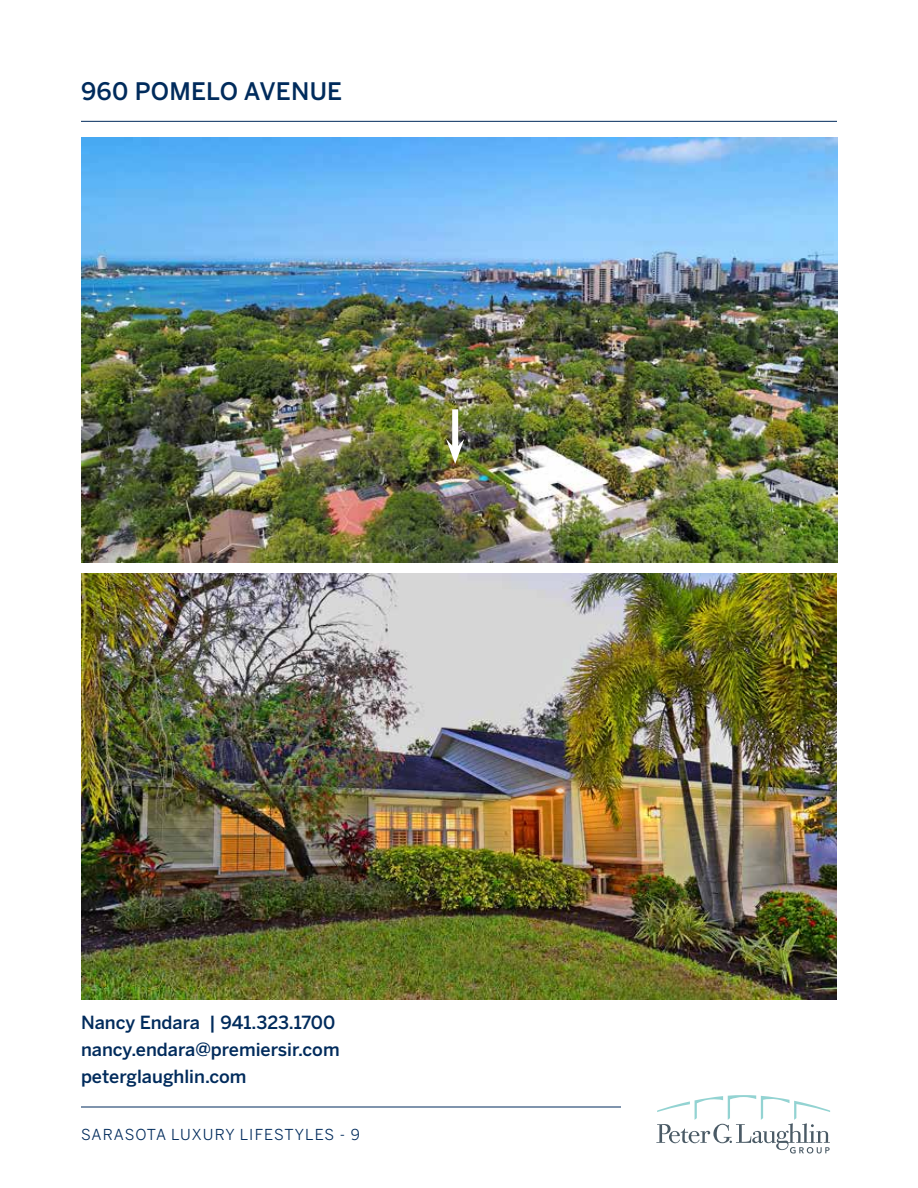
<style>
.page{position:relative;width:918px;height:1188px;background:#fff}
.page>*{position:absolute;margin:0;border:0;box-sizing:border-box;transform-origin:0 0}
.t1{font:500 24px "Benton Sans";letter-spacing:.01em;color:#002b5c}
.t2{font:500 18px/27px "Benton Sans";color:#002b5c}
.t3{font:15px "Benton Sans";letter-spacing:.065em;color:#002b5c}
</style>
<div class="page">
<svg style="left:656px;top:1095px;width:174px;height:59px"></svg>
<hr style="left:81px;top:1107px;width:540px;height:1px;background:#002b5c">
<hr style="left:81px;top:121px;width:756px;height:1px;background:#002b5c">
<img style="left:81px;top:138px;width:756px;height:425px">
<img style="left:81px;top:574px;width:756px;height:425px">
<div style="left:452px;top:409px;width:6px;height:40px;background:#fff"></div>
<svg style="left:446px;top:439px;width:18px;height:25px"></svg>
<h1 class="t1" style="left:81px;top:77px;width:263px">960 POMELO AVENUE</h1>
<p class="t2" style="left:81px;top:1009px;width:260px">Nancy Endara | 941.323.1700 nancy.endara@premiersir.com peterglaughlin.com</p>
<p class="t3" style="left:81px;top:1126px;width:281px">SARASOTA LUXURY LIFESTYLES - 9</p>
</div>
